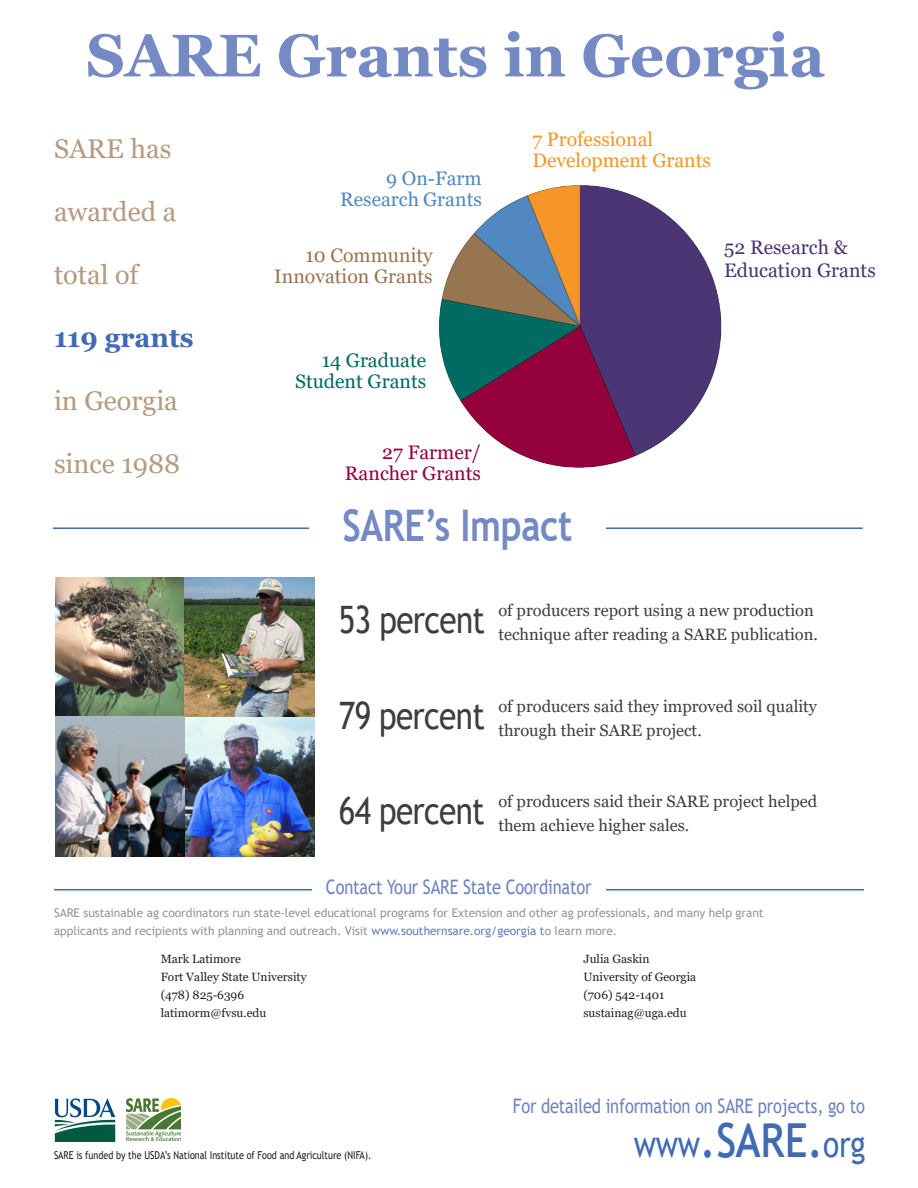
<style>
.page{position:relative;width:918px;height:1188px;background:#fff}
.page>*{position:absolute;margin:0;border:0;box-sizing:border-box;transform-origin:0 0}
.t1{font:700 60px "Georgia";color:#758ac5}
.t2{font:700 43.5px "Trebuchet MS";letter-spacing:-.01em;color:#758ac5;scale:.83 1}
.t3{font:37.8px "Trebuchet MS";letter-spacing:-.02em;color:#3e3e3f;scale:.83 1}
.t4{font:36.3px "Trebuchet MS";letter-spacing:-.01em;color:#406ab4;scale:.83 1}
.t5{font:27px "Georgia";color:#b59b80}
.t6{font:700 27px "Georgia";color:#406ab4}
.t7{font:19.95px "Trebuchet MS";letter-spacing:-.01em;color:#6e84c1;scale:.83 1}
.t8{font:19.5px/21px "Georgia";color:#f79528}
.t9{font:19.5px/21px "Georgia";color:#977550;text-align:right}
.t10{font:19.5px/23.4px "Georgia";color:#493474}
.t11{font:19.5px/21px "Georgia";color:#016a61;text-align:right}
.t12{font:19.5px/21px "Georgia";color:#94003c;text-align:right}
.t13{font:19.5px/21px "Georgia";color:#5187bf;text-align:right}
.t14{font:16.5px "Georgia";color:#3e3e3f}
.t15{font:12px/18px "Trebuchet MS";letter-spacing:-.005em;color:#939598}
.t16{font:12px "Georgia";color:#231f20}
.t17{font:10.95px "Trebuchet MS";color:#231f20;scale:.83 1}
.s1{color:#667ebf}
.s2{font-size:54.45px}
.s3{font-size:59.85px}
</style>
<div class="page">
<hr style="left:54px;top:889px;width:810px;height:1px;background:#406ab4">
<div style="left:312px;top:882px;width:294px;height:22px;background:#fff"></div>
<hr style="left:53px;top:527px;width:810px;height:2px;background:#406ab4">
<img style="left:127px;top:1099px;width:53px;height:42px">
<img style="left:54px;top:1099px;width:62px;height:42px">
<img style="left:439px;top:185px;width:283px;height:283px">
<div style="left:309px;top:514px;width:297px;height:35px;background:#fff"></div>
<img style="left:56px;top:578px;width:259px;height:278px">
<p class="t1" style="left:86px;top:17px;width:740px">SARE Grants in Georgia</p>
<p class="t5" style="left:54px;top:132px;width:119px">SARE has</p>
<p class="t5" style="left:54px;top:195px;width:124px">awarded a</p>
<p class="t5" style="left:54px;top:258px;width:86px">total of</p>
<p class="t6" style="left:54px;top:320px;width:141px">119 grants</p>
<p class="t5" style="left:54px;top:384px;width:125px">in Georgia</p>
<p class="t5" style="left:54px;top:447px;width:128px">since 1988</p>
<p class="t13" style="left:340px;top:168px;width:143px">9 On-Farm<br>Research Grants</p>
<p class="t9" style="left:274px;top:245px;width:160px">10 Community<br>Innovation Grants</p>
<p class="t8" style="left:532px;top:129px;width:180px">7 Professional<br>Development Grants</p>
<p class="t10" style="left:724px;top:236px;width:153px">52 Research &amp;<br>Education Grants</p>
<p class="t11" style="left:295px;top:350px;width:133px">14 Graduate<br>Student Grants</p>
<p class="t12" style="left:345px;top:442px;width:137px">27 Farmer/<br>Rancher Grants</p>
<p class="t2" style="left:342px;top:498px;width:279px">SARE’s Impact</p>
<p class="t3" style="left:339px;top:596px;width:178px">53 percent</p>
<p class="t14" style="left:498px;top:600px;width:317px">of producers report using a new production</p>
<p class="t14" style="left:498px;top:624px;width:321px">technique after reading a SARE publication.</p>
<p class="t3" style="left:339px;top:691px;width:177px">79 percent</p>
<p class="t14" style="left:498px;top:696px;width:320px">of producers said they improved soil quality</p>
<p class="t14" style="left:498px;top:720px;width:205px">through their SARE project.</p>
<p class="t3" style="left:339px;top:787px;width:177px">64 percent</p>
<p class="t14" style="left:498px;top:791px;width:321px">of producers said their SARE project helped</p>
<p class="t14" style="left:498px;top:815px;width:193px">them achieve higher sales.</p>
<p class="t7" style="left:326px;top:874px;width:321px">Contact Your SARE State Coordinator</p>
<p class="t15" style="left:54px;top:904px;width:711px">SARE sustainable ag coordinators run state-level educational programs for Extension and other ag professionals, and many help grant applicants and recipients with planning and outreach. Visit <span class="s1">www.southernsare.org/georgia t</span>o learn more.</p>
<p class="t16" style="left:161px;top:951px;width:82px">Mark Latimore</p>
<p class="t16" style="left:161px;top:969px;width:147px">Fort Valley State University</p>
<p class="t16" style="left:161px;top:987px;width:85px">(478) 825-6396</p>
<p class="t16" style="left:161px;top:1005px;width:107px">latimorm@fvsu.edu</p>
<p class="t17" style="left:54px;top:1148px;width:384px">SARE is funded by the USDA’s National Institute of Food and Agriculture (NIFA).</p>
<p class="t16" style="left:583px;top:951px;width:67px">Julia Gaskin</p>
<p class="t16" style="left:583px;top:969px;width:114px">University of Georgia</p>
<p class="t16" style="left:583px;top:987px;width:82px">(706) 542-1401</p>
<p class="t16" style="left:583px;top:1005px;width:105px">sustainag@uga.edu</p>
<p class="t7" style="left:513px;top:1093px;width:426px">For detailed information on SARE projects, go to</p>
<p class="t4" style="left:634px;top:1121px;width:281px">www<span class="s2">.</span><span class="s3">sare</span><span class="s2">.</span>org</p>
</div>
